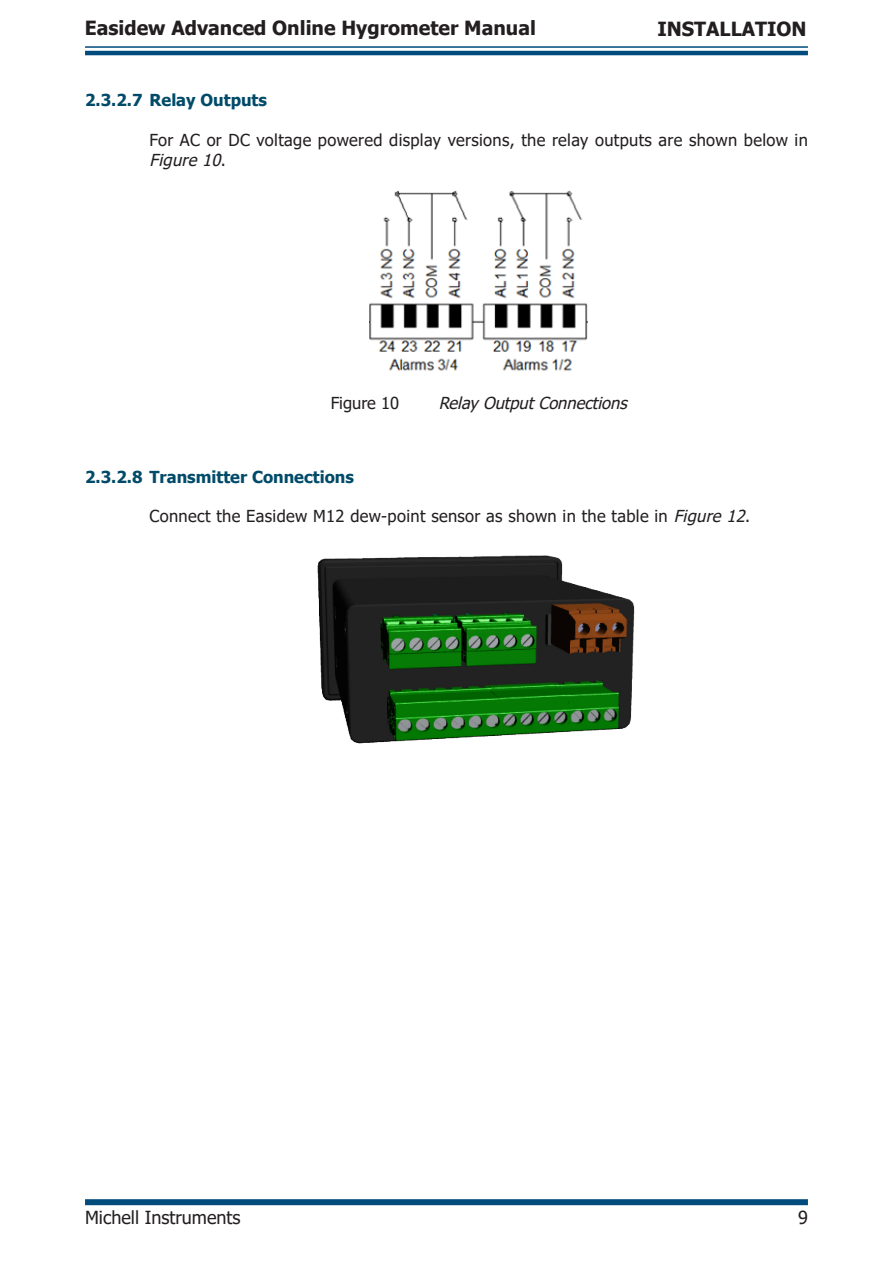
<style>
.page{position:relative;width:893px;height:1263px;background:#fff}
.page>*{position:absolute;margin:0;border:0;box-sizing:border-box;transform-origin:0 0}
.t1{font:700 19.5px "Tahoma";color:#231f20}
.t2{font:18px "Tahoma";color:#231f20}
.Paragraph_UM{font:16.5px/19.8px "Tahoma";letter-spacing:.02em;color:#231f20}
.t3{font:700 16.5px "Tahoma";color:#014b69}
.t4{font:italic 16.5px "Tahoma";color:#231f20}
.Paragraph_UM-2{font:16.5px "Tahoma";color:#231f20}
.s1{font-style:italic}
</style>
<div class="page">
<hr style="left:85px;top:46px;width:723px;height:2px;background:#014b7d">
<hr style="left:85px;top:51px;width:723px;height:4px;background:#014b7d">
<div style="left:85px;top:1199px;width:723px;height:6px;background:#014b7d"></div>
<img style="left:370px;top:190px;width:218px;height:181px">
<img style="left:317px;top:555px;width:318px;height:189px">
<p class="t1" style="left:85px;top:14px;width:453px">Easidew Advanced Online Hygrometer Manual</p>
<p class="t1" style="left:657px;top:15px;width:151px">INSTALLATION</p>
<p class="t3" style="left:85px;top:89px;width:183px">2.3.2.7 Relay Outputs</p>
<p class="Paragraph_UM" style="left:150px;top:131px;width:660px">For AC or DC voltage powered display versions, the relay outputs are shown below in<br><span class="s1">Figure10</span>.</p>
<p class="Paragraph_UM-2" style="left:331px;top:392px;width:70px">Figure 10</p>
<p class="t4" style="left:439px;top:392px;width:195px">RelayOutputConnections</p>
<p class="t3" style="left:85px;top:465px;width:270px">2.3.2.8 Transmitter Connections</p>
<p class="Paragraph_UM" style="left:150px;top:507px;width:602px">Connect the Easidew M12 dew-point sensor as shown in the table in <span class="s1">Figure12</span>.</p>
<p class="t2" style="left:85px;top:1205px;width:157px">Michell Instruments</p>
<p class="t2" style="left:798px;top:1205px;width:11px">9</p>
</div>
